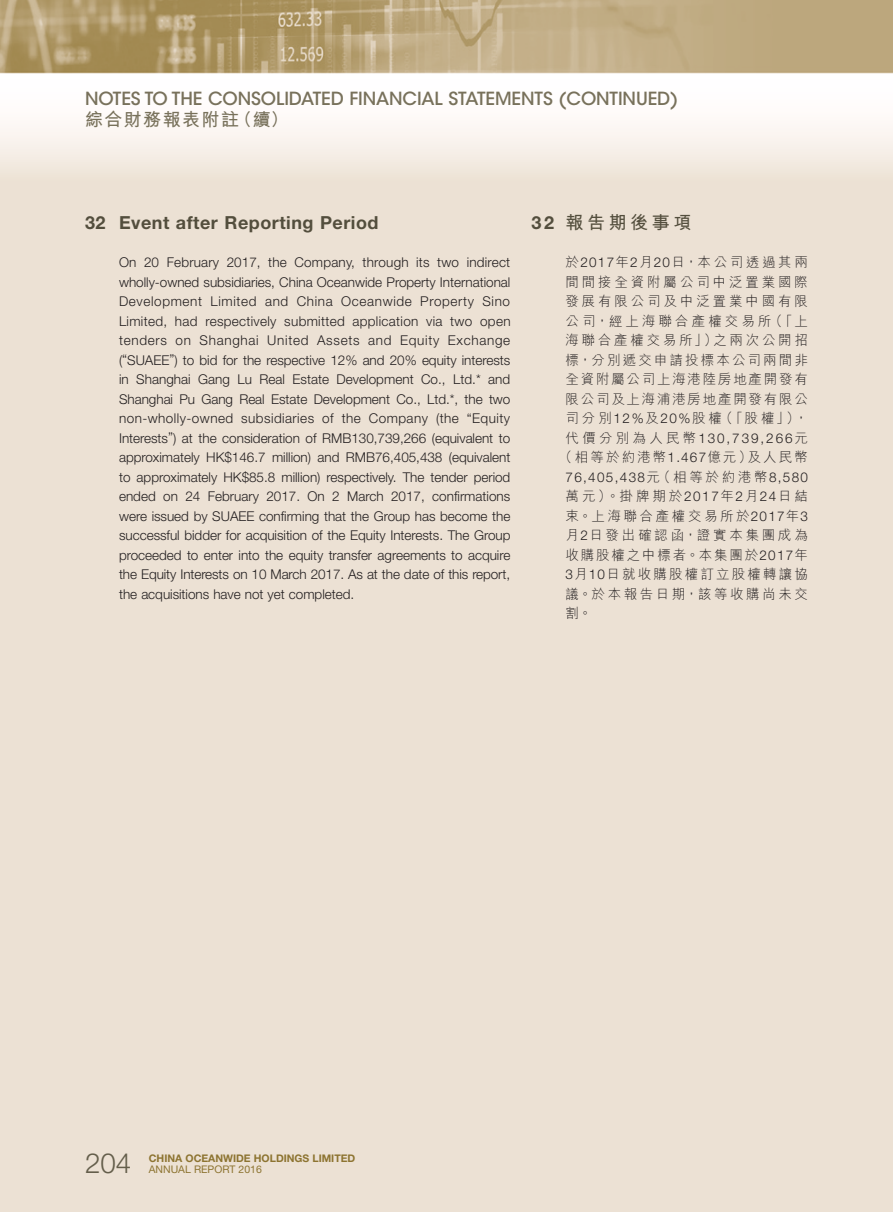
<style>
.page{position:relative;width:893px;height:1212px;background:#fff}
.page>*{position:absolute;margin:0;border:0;box-sizing:border-box;transform-origin:0 0}
.t1{font:300 27.75px "Helvetica Neue LT Std";color:#645e4b}
.t2{font:500 18px "ITC Avant Garde Std";letter-spacing:-.005em;color:#78715b}
.Heading_1{font:700 18px "Helvetica Neue LT Std";letter-spacing:.03em;color:#534e3d}
.t3{font:700 18px "M Hei HK";letter-spacing:.08em;color:#78715b}
.C_Heading_1{font:700 18px "M Hei HK";letter-spacing:.2em;color:#534e3d}
.Body_Text{font:300 13.5px/19.5px "Helvetica Neue LT Std";color:#231f20;text-align:justify}
.C_Body_Text{font:300 13.5px "M Hei HK";letter-spacing:.19em;color:#231f20}
.C_Body_Text-2{font:300 13.5px "Helvetica Neue LT Std";letter-spacing:.14em;color:#231f20}
.C_Body_Text-3{font:300 13.5px "M Hei HK";letter-spacing:.155em;color:#231f20}
.C_Body_Text-4{font:300 13.5px "M Hei HK";letter-spacing:.13em;color:#231f20}
.C_Body_Text-5{font:300 13.5px "M Hei HK";letter-spacing:.21em;color:#231f20}
.C_Body_Text-6{font:300 13.5px "M Hei HK";letter-spacing:.135em;color:#231f20}
.C_Body_Text-7{font:300 13.5px "M Hei HK";letter-spacing:.16em;color:#231f20}
.C_Body_Text-8{font:300 13.5px "M Hei HK";letter-spacing:.225em;color:#231f20}
.t4{font:700 10.5px "Helvetica Neue LT Std";color:#8d7431}
.t5{font:10.5px "Helvetica Neue LT Std";color:#8d7431}
.s1{font-family:"Helvetica Neue LT Std"}
.s2{font-family:"M Hei HK"}
</style>
<div class="page">
<div style="left:0;top:181px;width:893px;height:1031px;background:#ece1d4"></div>
<img style="left:0;top:0;width:893px;height:74px">
<div style="left:0;top:74px;width:893px;height:107px;background:linear-gradient(to bottom,#fff,#f0e6db)"></div>
<svg style="left:892px;top:74px;width:1px;height:107px"></svg>
<h2 class="t2" style="left:85px;top:87px;width:595px">NOTES TO THE CONSOLIDATED FINANCIAL STATEMENTS (CONTINUED)</h2>
<h2 class="t3" style="left:85px;top:107px;width:205px">綜合財務報表附註（續）</h2>
<p class="Heading_1" style="left:85px;top:211px;width:295px">32 Event after Reporting Period</p>
<p class="Body_Text" style="left:119px;top:252px;width:393px">On 20 February 2017, the Company, through its two indirect wholly-owned subsidiaries, China Oceanwide Property International Development Limited and China Oceanwide Property Sino Limited, had respectively submitted application via two open tenders on Shanghai United Assets and Equity Exchange (“SUAEE”) to bid for the respective 12% and 20% equity interests in Shanghai Gang Lu Real Estate Development Co., Ltd.* and Shanghai Pu Gang Real Estate Development Co., Ltd.*, the two non-wholly-owned subsidiaries of the Company (the “Equity Interests”) at the consideration of RMB130,739,266 (equivalent to approximately HK$146.7 million) and RMB76,405,438 (equivalent to approximately HK$85.8 million) respectively. The tender period ended on 24 February 2017. On 2 March 2017, confirmations were issued by SUAEE confirming that the Group has become the successful bidder for acquisition of the Equity Interests. The Group proceeded to enter into the equity transfer agreements to acquire the Equity Interests on 10 March 2017. As at the date of this report, the acquisitions have not yet completed.</p>
<p class="C_Heading_1" style="left:531px;top:209px;width:161px"><span class="s1">32</span> 報告期後事項</p>
<p class="C_Body_Text" style="left:566px;top:255px;width:244px">於<span class="s1">2017</span>年<span class="s1">2</span>月<span class="s1">20</span>日，本公司透過其兩</p>
<p class="C_Body_Text-5" style="left:566px;top:275px;width:244px">間間接全資附屬公司中泛置業國際</p>
<p class="C_Body_Text-5" style="left:566px;top:294px;width:244px">發展有限公司及中泛置業中國有限</p>
<p class="C_Body_Text-8" style="left:566px;top:314px;width:244px">公司，經上海聯合產權交易所（「上</p>
<p class="C_Body_Text" style="left:566px;top:333px;width:244px">海聯合產權交易所」）之兩次公開招</p>
<p class="C_Body_Text-3" style="left:566px;top:353px;width:244px">標，分別遞交申請投標本公司兩間非</p>
<p class="C_Body_Text-4" style="left:566px;top:372px;width:244px">全資附屬公司上海港陸房地產開發有</p>
<p class="C_Body_Text-4" style="left:566px;top:392px;width:244px">限公司及上海浦港房地產開發有限公</p>
<p class="C_Body_Text" style="left:566px;top:411px;width:244px">司分別<span class="s1">12%</span>及<span class="s1">20%</span>股權（「股權」），</p>
<p class="C_Body_Text-2" style="left:566px;top:430px;width:244px"><span class="s2">代價分別為人民幣</span>130,739,266<span class="s2">元</span></p>
<p class="C_Body_Text-3" style="left:559px;top:450px;width:251px">（相等於約港幣<span class="s1">1.467</span>億元）及人民幣</p>
<p class="C_Body_Text-2" style="left:566px;top:469px;width:244px">76,405,438<span class="s2">元（相等於約港幣</span>8,580</p>
<p class="C_Body_Text" style="left:566px;top:489px;width:244px">萬元）。掛牌期於<span class="s1">2017</span>年<span class="s1">2</span>月<span class="s1">24</span>日結</p>
<p class="C_Body_Text" style="left:566px;top:509px;width:244px">束。上海聯合產權交易所於<span class="s1">2017</span>年<span class="s1">3</span></p>
<p class="C_Body_Text" style="left:566px;top:528px;width:244px">月<span class="s1">2</span>日發出確認函，證實本集團成為</p>
<p class="C_Body_Text-6" style="left:566px;top:548px;width:244px">收購股權之中標者。本集團於<span class="s1">2017</span>年</p>
<p class="C_Body_Text-7" style="left:566px;top:567px;width:244px"><span class="s1">3</span>月<span class="s1">10</span>日就收購股權訂立股權轉讓協</p>
<p class="C_Body_Text" style="left:566px;top:587px;width:244px">議。於本報告日期，該等收購尚未交</p>
<p class="C_Body_Text" style="left:566px;top:606px;width:28px">割。</p>
<h1 class="t1" style="left:85px;top:1146px;width:48px">204</h1>
<p class="t4" style="left:149px;top:1151px;width:208px">CHINA OCEANWIDE HOLDINGS LIMITED</p>
<p class="t5" style="left:149px;top:1163px;width:115px">ANNUAL REPORT 2016</p>
</div>
